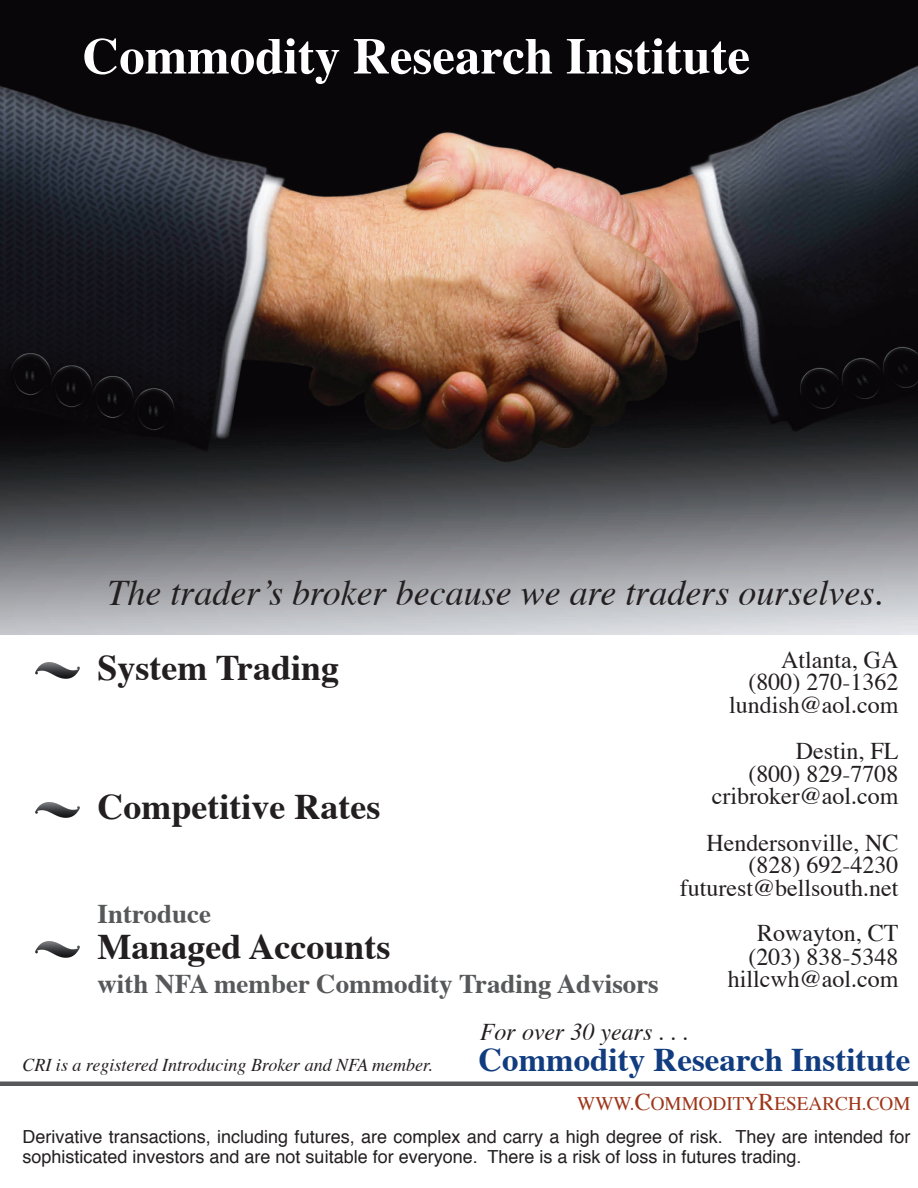
<style>
.page{position:relative;width:918px;height:1188px;background:#fff}
.page>*{position:absolute;margin:0;border:0;box-sizing:border-box;transform-origin:0 0}
.t1{font:700 51px "Times";color:#fff}
.t2{font:italic 36px "Times";color:#231f20}
.t3{font:700 36px "Times";color:#231f20}
.t4{font:700 33px "Times";color:#113d80}
.t5{font:700 27px "Times";color:#57585a}
.t6{font:24px/22.5px "Times";color:#231f20;text-align:right}
.t7{font:italic 24px "Times";color:#231f20}
.t8{font:19.2px "Times";color:#9e3519}
.t9{font:18px/19.5px "Helvetica";color:#231f20}
.t10{font:italic 18px "Times";color:#231f20}
.s1{font-size:24px}
</style>
<div class="page">
<img style="left:0;top:1px;width:918px;height:633px">
<hr style="left:0;top:1082px;width:918px;height:4px;background:#57585a">
<img style="left:35px;top:662px;width:45px;height:17px">
<img style="left:35px;top:802px;width:45px;height:16px">
<img style="left:35px;top:941px;width:45px;height:17px">
<svg style="left:0;top:0;width:918px;height:1px"></svg>
<h1 class="t1" style="left:82px;top:38px;width:669px">Commodity Research Institute</h1>
<h2 class="t2" style="left:108px;top:580px;width:777px">The trader’s broker because we are traders ourselves.</h2>
<h2 class="t3" style="left:98px;top:655px;width:243px">System Trading</h2>
<h2 class="t3" style="left:98px;top:794px;width:284px">Competitive Rates</h2>
<h3 class="t5" style="left:98px;top:904px;width:115px">Introduce</h3>
<h2 class="t3" style="left:98px;top:934px;width:295px">Managed Accounts</h2>
<h3 class="t5" style="left:98px;top:974px;width:563px">with NFA member Commodity Trading Advisors</h3>
<h3 class="t6" style="left:729px;top:651px;width:171px">Atlanta, GA (800) 270-1362 lundish@aol.com</h3>
<h3 class="t6" style="left:712px;top:742px;width:188px">Destin, FL<br>(800) 829-7708 cribroker@aol.com</h3>
<h3 class="t6" style="left:680px;top:834px;width:220px">Hendersonville, NC (828) 692-4230 futurest@bellsouth.net</h3>
<h3 class="t6" style="left:728px;top:923px;width:172px;line-height:23.2px">Rowayton, CT (203) 838-5348 hillcwh@aol.com</h3>
<p class="t10" style="left:22px;top:1059px;width:412px">CRI is a registered Introducing Broker and NFA member.</p>
<h3 class="t7" style="left:480px;top:1023px;width:210px">For over 30 years . . .</h3>
<h3 class="t4" style="left:478px;top:1048px;width:434px">Commodity Research Institute</h3>
<p class="t8" style="left:577px;top:1097px;width:335px">WWW.<span class="s1">C</span>OMMODITY<span class="s1">R</span>ESEARCH.COM</p>
<p class="t9" style="left:22px;top:1129px;width:889px">Derivative transactions, including futures, are complex and carry a high degree of risk. They are intended for sophisticated investors and are not suitable for everyone. There is a risk of loss in futures trading.</p>
</div>
